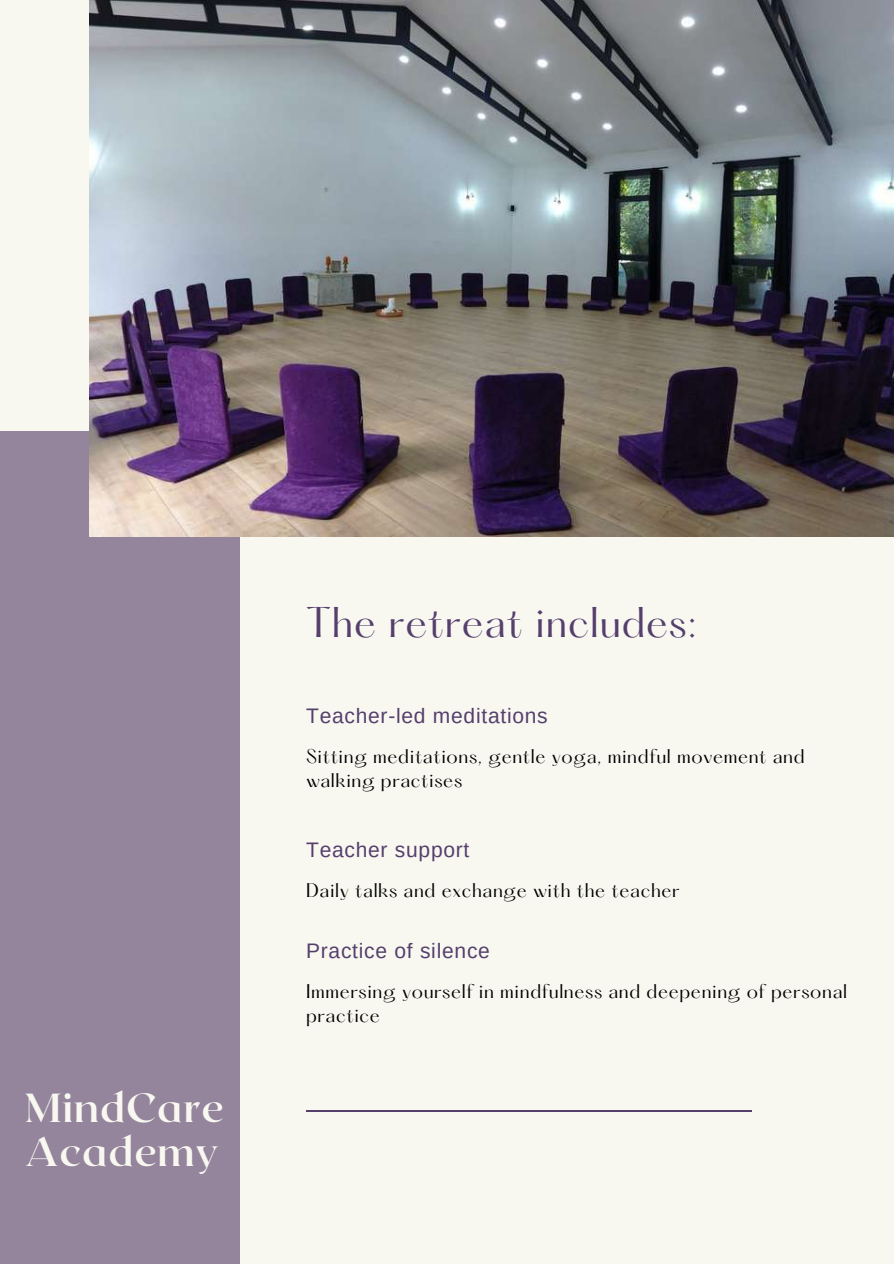
<style>
.page{position:relative;width:894px;height:1264px;background:#fff}
.page>*{position:absolute;margin:0;border:0;box-sizing:border-box;transform-origin:0 0}
.t1{font:700 40.5px/43.8px "Roxborough CF";letter-spacing:.015em;color:#f8f8f1}
.t2{font:37.5px "Hatton";letter-spacing:.02em;color:#553f6c}
.t3{font:21px "Arimo";letter-spacing:.035em;color:#553f6c}
.t4{font:17.25px/23.7px "Hatton";letter-spacing:.035em;color:#000}
</style>
<div class="page">
<div style="left:0;top:0;width:893px;height:1263px;background:#f8f8f1"></div>
<div style="left:0;top:431px;width:240px;height:832px;background:#94849c"></div>
<img style="left:89px;top:0;width:804px;height:536px">
<hr style="left:306px;top:1110px;width:445px;height:1px;background:#553f6c">
<h1 class="t1" style="left:25px;top:1083px;width:200px">MindCare<br>Academy</h1>
<h2 class="t2" style="left:306px;top:605px;width:392px">The retreat includes:</h2>
<p class="t3" style="left:306px;top:704px;width:243px">Teacher-led meditations</p>
<p class="t4" style="left:306px;top:746px;width:500px">Sitting meditations, gentle yoga, mindful movement and walking practises</p>
<p class="t3" style="left:306px;top:837px;width:165px">Teacher support</p>
<p class="t4" style="left:306px;top:880px;width:375px">Daily talks and exchange with the teacher</p>
<p class="t3" style="left:306px;top:939px;width:185px">Practice of silence</p>
<p class="t4" style="left:306px;top:981px;width:542px">Immersing yourself in mindfulness and deepening of personal practice</p>
</div>
